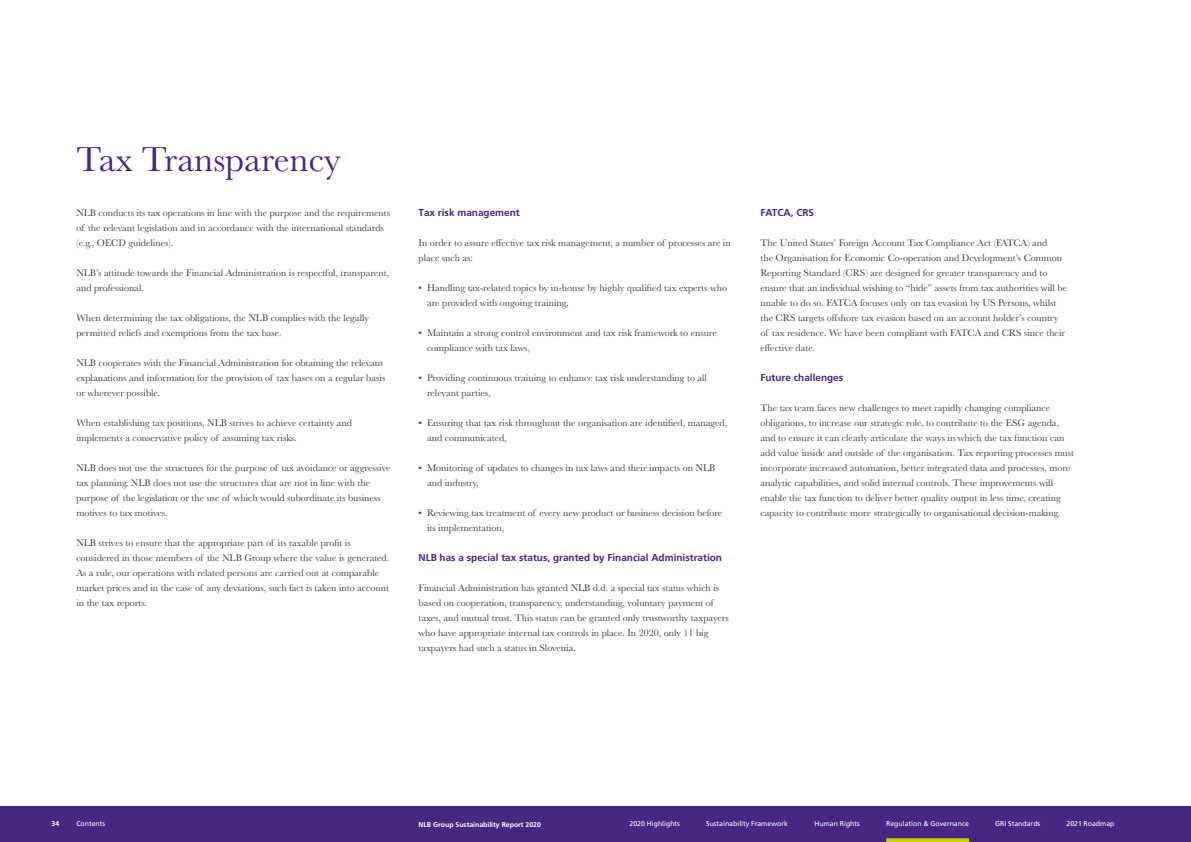
<style>
.page{position:relative;width:1191px;height:842px;background:#fff}
.page>*{position:absolute;margin:0;border:0;box-sizing:border-box;transform-origin:0 0}
.t1{font:36px "Baskerville";color:#482683}
.t2{font:10px/15px "Baskerville";color:#3c3c3b}
.t3{font:700 10px "Frutiger LT Std";color:#482683}
.t4{font:6.9px "Frutiger LT Std";color:#fff}
.t5{font:700 6.9px "Frutiger LT Std";color:#fff}
</style>
<div class="page">
<div style="left:0;top:807px;width:1191px;height:35px;background:#482683"></div>
<svg style="left:886px;top:838px;width:83px;height:4px"></svg>
<h1 class="t1" style="left:77px;top:136px;width:265px">Tax Transparency</h1>
<p class="t2" style="left:76px;top:205px;width:315px">NLB conducts its tax operations in line with the purpose and the requirements of the relevant legislation and in accordance with the international standards (e.g., OECD guidelines).</p>
<p class="t2" style="left:76px;top:265px;width:314px">NLB’s attitude towards the Financial Administration is respectful, transparent, and professional.</p>
<p class="t2" style="left:76px;top:310px;width:294px">When determining the tax obligations, the NLB complies with the legally permitted reliefs and exemptions from the tax base.</p>
<p class="t2" style="left:76px;top:355px;width:310px">NLB cooperates with the Financial Administration for obtaining the relevant explanations and information for the provision of tax bases on a regular basis or wherever possible.</p>
<p class="t2" style="left:76px;top:415px;width:277px">When establishing tax positions, NLB strives to achieve certainty and implements a conservative policy of assuming tax risks.</p>
<p class="t2" style="left:76px;top:460px;width:316px">NLB does not use the structures for the purpose of tax avoidance or aggressive tax planning. NLB does not use the structures that are not in line with the purpose of the legislation or the use of which would subordinate its business motives to tax motives.</p>
<p class="t2" style="left:76px;top:535px;width:314px">NLB strives to ensure that the appropriate part of its taxable profit is considered in those members of the NLB Group where the value is generated.<br>As a rule, our operations with related persons are carried out at comparable market prices and in the case of any deviations, such fact is taken into account in the tax reports.</p>
<p class="t3" style="left:418px;top:207px;width:103px">Tax risk management</p>
<p class="t2" style="left:418px;top:235px;width:314px">In order to assure effective tax risk management, a number of processes are in place such as:</p>
<p class="t2" style="left:427px;top:280px;width:301px;text-indent:-8px">• Handling tax-related topics by in-house by highly qualified tax experts who are provided with ongoing training,</p>
<p class="t2" style="left:427px;top:325px;width:291px;text-indent:-8px">• Maintain a strong control environment and tax risk framework to ensure compliance with tax laws,</p>
<p class="t2" style="left:427px;top:370px;width:281px;text-indent:-8px">• Providing continuous training to enhance tax risk understanding to all relevant parties,</p>
<p class="t2" style="left:427px;top:415px;width:302px;text-indent:-8px">• Ensuring that tax risk throughout the organisation are identified, managed, and communicated,</p>
<p class="t2" style="left:427px;top:460px;width:290px;text-indent:-8px">• Monitoring of updates to changes in tax laws and their impacts on NLB and industry,</p>
<p class="t2" style="left:427px;top:505px;width:297px;text-indent:-8px">• Reviewing tax treatment of every new product or business decision before its implementation,</p>
<p class="t3" style="left:418px;top:552px;width:305px">NLB has a special tax status, granted by Financial Administration</p>
<p class="t2" style="left:418px;top:580px;width:312px">Financial Administration has granted NLB d.d. a special tax status which is based on cooperation, transparency, understanding, voluntary payment of taxes, and mutual trust. This status can be granted only trustworthy taxpayers who have appropriate internal tax controls in place. In 2020, only 11 big taxpayers had such a status in Slovenia.</p>
<p class="t3" style="left:760px;top:207px;width:55px">FATCA, CRS</p>
<p class="t2" style="left:760px;top:235px;width:308px">The United States’ Foreign Account Tax Compliance Act (FATCA) and<br>the Organisation for Economic Co-operation and Development’s Common Reporting Standard (CRS) are designed for greater transparency and to ensure that an individual wishing to “hide” assets from tax authorities will be unable to do so. FATCA focuses only on tax evasion by US Persons, whilst the CRS targets offshore tax evasion based on an account holder’s country of tax residence. We have been compliant with FATCA and CRS since their effective date.</p>
<p class="t3" style="left:760px;top:372px;width:84px">Future challenges</p>
<p class="t2" style="left:760px;top:400px;width:315px">The tax team faces new challenges to meet rapidly changing compliance obligations, to increase our strategic role, to contribute to the ESG agenda, and to ensure it can clearly articulate the ways in which the tax function can add value inside and outside of the organisation. Tax reporting processes must incorporate increased automation, better integrated data and processes, more analytic capabilities, and solid internal controls. These improvements will enable the tax function to deliver better quality output in less time, creating capacity to contribute more strategically to organisational decision-making.</p>
<p class="t5" style="left:52px;top:820px;width:9px">34</p>
<p class="t4" style="left:76px;top:820px;width:30px">Contents</p>
<p class="t5" style="left:418px;top:820px;width:124px">NLB Group Sustainability Report 2020</p>
<p class="t4" style="left:629px;top:820px;width:52px">2020 Highlights</p>
<p class="t4" style="left:706px;top:820px;width:83px">Sustainability Framework</p>
<p class="t4" style="left:814px;top:820px;width:47px">Human Rights</p>
<p class="t4" style="left:886px;top:820px;width:84px">Regulation &amp; Governance</p>
<p class="t4" style="left:995px;top:820px;width:47px">GRI Standards</p>
<p class="t4" style="left:1066px;top:820px;width:49px">2021 Roadmap</p>
</div>
